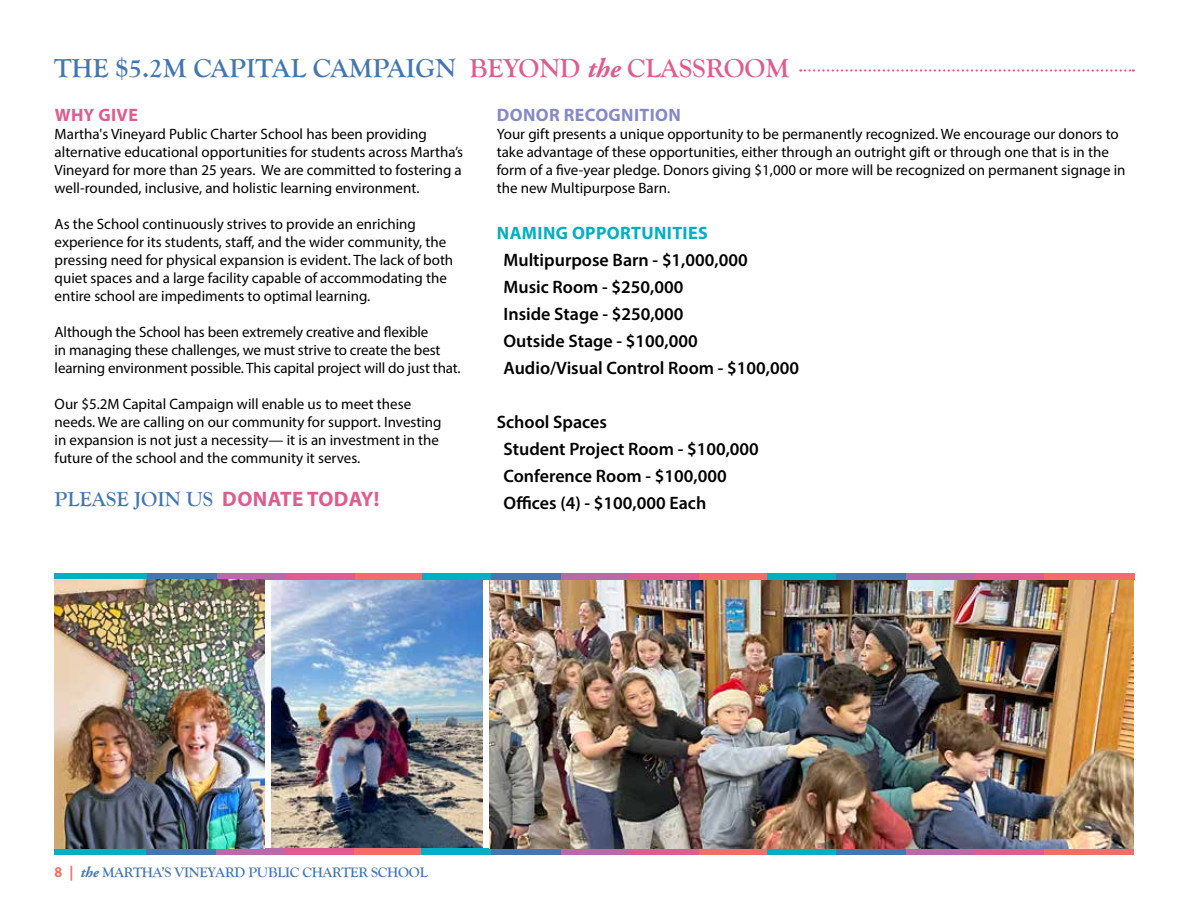
<style>
.page{position:relative;width:1188px;height:918px;background:#fff}
.page>*{position:absolute;margin:0;border:0;box-sizing:border-box;transform-origin:0 0}
.t1{font:700 27px "Goudy Old Style T";color:#4476b1}
.t2{font:700 21px "Goudy Old Style T";color:#4476b1}
.t3{font:600 18px/27px "Myriad Pro";color:#000}
.t4{font:700 18px "Myriad Pro";letter-spacing:.02em;color:#00afc2}
.t5{font:700 18px "Myriad Pro";letter-spacing:.02em;color:#868ac4}
.t6{font:700 18px "Myriad Pro";letter-spacing:.02em;color:#dd5d90}
.t7{font:15px/18px "Myriad Pro";color:#000}
.t8{font:700 14.25px "Goudy Old Style T";letter-spacing:-.02em;color:#4476b1}
.s1{color:#dd5d90}
.s2{font-family:"Adobe Garamond Pro";font-style:italic;color:#dd5d90}
.s3{font-family:"Myriad Pro";color:#dd5d90}
.s4{font-family:"Myriad Pro";font-stretch:semi-condensed;font-size:15px;color:#f26d67}
.s5{font-family:"Adobe Garamond Pro";font-style:italic;font-size:15px}
</style>
<div class="page">
<img style="left:271px;top:580px;width:212px;height:268px">
<div style="left:216px;top:848px;width:69px;height:7px;background:#b968aa"></div>
<div style="left:354px;top:848px;width:69px;height:7px;background:#f26d67"></div>
<div style="left:54px;top:848px;width:93px;height:7px;background:#00afc2"></div>
<div style="left:285px;top:848px;width:69px;height:7px;background:#dd5d90"></div>
<div style="left:147px;top:848px;width:69px;height:7px;background:#4476b1"></div>
<div style="left:560px;top:848px;width:69px;height:7px;background:#b968aa"></div>
<div style="left:698px;top:848px;width:69px;height:7px;background:#f26d67"></div>
<div style="left:422px;top:848px;width:69px;height:7px;background:#00afc2"></div>
<div style="left:629px;top:848px;width:69px;height:7px;background:#dd5d90"></div>
<div style="left:491px;top:848px;width:69px;height:7px;background:#4476b1"></div>
<div style="left:905px;top:848px;width:69px;height:7px;background:#b968aa"></div>
<div style="left:1043px;top:848px;width:91px;height:7px;background:#f26d67"></div>
<div style="left:767px;top:848px;width:69px;height:7px;background:#00afc2"></div>
<div style="left:974px;top:848px;width:69px;height:7px;background:#dd5d90"></div>
<div style="left:836px;top:848px;width:69px;height:7px;background:#4476b1"></div>
<div style="left:216px;top:574px;width:69px;height:6px;background:#b968aa"></div>
<div style="left:354px;top:574px;width:69px;height:6px;background:#f26d67"></div>
<div style="left:55px;top:574px;width:92px;height:6px;background:#00afc2"></div>
<div style="left:285px;top:574px;width:69px;height:6px;background:#dd5d90"></div>
<div style="left:147px;top:574px;width:69px;height:6px;background:#4476b1"></div>
<div style="left:561px;top:574px;width:69px;height:6px;background:#b968aa"></div>
<div style="left:699px;top:574px;width:69px;height:6px;background:#f26d67"></div>
<div style="left:423px;top:574px;width:69px;height:6px;background:#00afc2"></div>
<div style="left:630px;top:574px;width:69px;height:6px;background:#dd5d90"></div>
<div style="left:492px;top:574px;width:69px;height:6px;background:#4476b1"></div>
<div style="left:906px;top:574px;width:69px;height:6px;background:#b968aa"></div>
<div style="left:1044px;top:574px;width:91px;height:6px;background:#f26d67"></div>
<div style="left:768px;top:574px;width:69px;height:6px;background:#00afc2"></div>
<div style="left:975px;top:574px;width:69px;height:6px;background:#dd5d90"></div>
<div style="left:837px;top:574px;width:69px;height:6px;background:#4476b1"></div>
<svg style="left:800px;top:69px;width:334px;height:3px"></svg>
<img style="left:490px;top:580px;width:644px;height:268px">
<img style="left:54px;top:580px;width:210px;height:268px">
<h1 class="t1" style="left:54px;top:53px;width:737px">THE $5.2M CAPITAL CAMPAIGN <span class="s1">BEYOND</span> <span class="s2">the</span> <span class="s1">CLASSROOM</span></h1>
<p class="t5" style="left:497px;top:103px;width:185px">DONOR RECOGNITION</p>
<p class="t7" style="left:497px;top:124px;width:630px">Your gift presents a unique opportunity to be permanently recognized. We encourage our donors to take advantage of these opportunities, either through an outright gift or through one that is in the form of a five-year pledge. Donors giving $1,000 or more will be recognized on permanent signage in the new Multipurpose Barn.</p>
<p class="t4" style="left:497px;top:221px;width:212px">NAMING OPPORTUNITIES</p>
<p class="t3" style="left:504px;top:246px;width:297px">Multipurpose Barn - $1,000,000<br>Music Room - $250,000<br>Inside Stage - $250,000<br>Outside Stage - $100,000<br>Audio/Visual Control Room - $100,000</p>
<p class="t3" style="left:504px;top:408px;width:257px;text-indent:-7px">School Spaces<br>Student Project Room - $100,000<br>Conference Room - $100,000<br>Offices (4) - $100,000 Each</p>
<p class="t6" style="left:55px;top:103px;width:85px">WHY GIVE</p>
<p class="t7" style="left:55px;top:124px;width:410px">Martha's Vineyard Public Charter School has been providing alternative educational opportunities for students across Martha’s Vineyard for more than 25 years. We are committed to fostering a well-rounded, inclusive, and holistic learning environment.</p>
<p class="t7" style="left:55px;top:214px;width:400px">As the School continuously strives to provide an enriching experience for its students, staff, and the wider community, the pressing need for physical expansion is evident. The lack of both quiet spaces and a large facility capable of accommodating the entire school are impediments to optimal learning.</p>
<p class="t7" style="left:55px;top:322px;width:408px">Although the School has been extremely creative and flexible<br>in managing these challenges, we must strive to create the best learning environment possible. This capital project will do just that.</p>
<p class="t7" style="left:55px;top:394px;width:389px">Our $5.2M Capital Campaign will enable us to meet these needs. We are calling on our community for support. Investing in expansion is not just a necessity— it is an investment in the future of the school and the community it serves.</p>
<h2 class="t2" style="left:55px;top:487px;width:326px">PLEASE JOIN US <span class="s3">DONATE TODAY!</span></h2>
<p class="t8" style="left:55px;top:864px;width:375px"><span class="s4">8 |</span> <span class="s5">the</span> MARTHA’S VINEYARD PUBLIC CHARTER SCHOOL</p>
</div>
